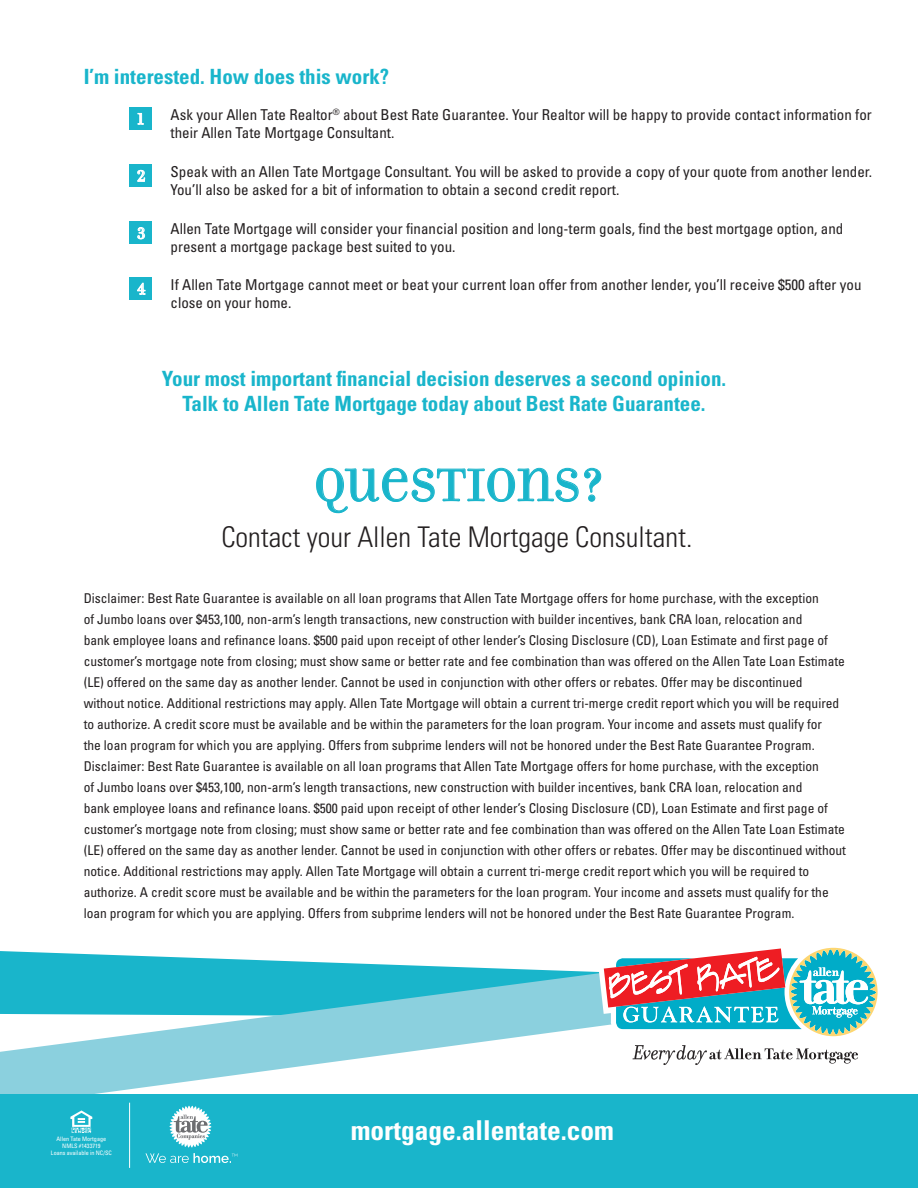
<style>
.page{position:relative;width:918px;height:1188px;background:#fff}
.page>*{position:absolute;margin:0;border:0;box-sizing:border-box;transform-origin:0 0}
.t1{font:49.2px "Filosofia Unicase OT";color:#19b5cb}
.t2{font:300 condensed 28.5px "Univers";color:#231f20}
.t3{font:700 condensed 27.3px "Univers";color:#fff}
.t4{font:700 condensed 21px/25.2px "Univers";color:#19b5cb;text-align:center}
.t5{font:16.8px "Filosofia Unicase OT";color:#fff}
.t6{font:condensed 15px/18px "Univers";color:#231f20}
.t7{font:condensed 13.5px/21px "Univers";color:#231f20}
.t8{font:condensed 6.15px/7.1px "Univers";color:#fff;text-align:center}
</style>
<div class="page">
<svg style="left:316px;top:468px;width:285px;height:45px"></svg>
<svg style="left:0;top:952px;width:592px;height:142px"></svg>
<div style="left:0;top:1094px;width:918px;height:94px;background:#19b5cb"></div>
<svg style="left:70px;top:1110px;width:22px;height:23px"></svg>
<hr style="left:129px;top:1103px;width:1px;height:65px;background:#fff">
<svg style="left:146px;top:1153px;width:91px;height:10px"></svg>
<svg style="left:170px;top:1106px;width:41px;height:41px"></svg>
<svg style="left:592px;top:947px;width:286px;height:118px"></svg>
<div style="left:129px;top:107px;width:23px;height:22px;background:#19b5cb"></div>
<svg style="left:138px;top:113px;width:6px;height:12px"></svg>
<div style="left:129px;top:165px;width:23px;height:22px;background:#19b5cb"></div>
<svg style="left:137px;top:170px;width:8px;height:12px"></svg>
<div style="left:129px;top:222px;width:23px;height:22px;background:#19b5cb"></div>
<svg style="left:137px;top:227px;width:8px;height:12px"></svg>
<div style="left:129px;top:277px;width:23px;height:23px;background:#19b5cb"></div>
<svg style="left:137px;top:283px;width:9px;height:12px"></svg>
<h3 class="t4" style="left:84px;top:64px;width:307px">I’m interested. How does this work?</h3>
<p class="t6" style="left:171px;top:105px;width:703px">Ask your Allen Tate Realtor<sup>®</sup> about Best Rate Guarantee. Your Realtor will be happy to provide contact information for their Allen Tate Mortgage Consultant.</p>
<p class="t5" style="left:137px;top:167px;width:10px">2</p>
<p class="t6" style="left:171px;top:162px;width:703px">Speak with an Allen Tate Mortgage Consultant. You will be asked to provide a copy of your quote from another lender.<br>You’ll also be asked for a bit of information to obtain a second credit report.</p>
<p class="t5" style="left:137px;top:224px;width:10px">3</p>
<p class="t6" style="left:171px;top:219px;width:674px">Allen Tate Mortgage will consider your financial position and long-term goals, find the best mortgage option, and present a mortgage package best suited to you.</p>
<p class="t5" style="left:137px;top:280px;width:10px">4</p>
<p class="t6" style="left:171px;top:275px;width:692px">If Allen Tate Mortgage cannot meet or beat your current loan offer from another lender, you’ll receive $500 after you close on your home.</p>
<p class="t5" style="left:137px;top:110px;width:9px">1</p>
<h3 class="t4" style="left:162px;top:365px;width:566px">Your most important financial decision deserves a second opinion.<br>Talk to Allen Tate Mortgage today about Best Rate Guarantee.</h3>
<h1 class="t1" style="left:314px;top:458px;width:291px">QUESTIONS?</h1>
<h2 class="t2" style="left:221px;top:520px;width:473px">Contact your Allen Tate Mortgage Consultant.</h2>
<p class="t7" style="left:84px;top:587px;width:764px">Disclaimer: Best Rate Guarantee is available on all loan programs that Allen Tate Mortgage offers for home purchase, with the exception<br>of Jumbo loans over $453,100, non-arm’s length transactions, new construction with builder incentives, bank CRA loan, relocation and<br>bank employee loans and refinance loans. $500 paid upon receipt of other lender’s Closing Disclosure (CD), Loan Estimate and first page of customer’s mortgage note from closing; must show same or better rate and fee combination than was offered on the Allen Tate Loan Estimate (LE) offered on the same day as another lender. Cannot be used in conjunction with other offers or rebates. Offer may be discontinued without notice. Additional restrictions may apply. Allen Tate Mortgage will obtain a current tri-merge credit report which you will be required to authorize. A credit score must be available and be within the parameters for the loan program. Your income and assets must qualify for<br>the loan program for which you are applying. Offers from subprime lenders will not be honored under the Best Rate Guarantee Program.<br>Disclaimer: Best Rate Guarantee is available on all loan programs that Allen Tate Mortgage offers for home purchase, with the exception<br>of Jumbo loans over $453,100, non-arm’s length transactions, new construction with builder incentives, bank CRA loan, relocation and<br>bank employee loans and refinance loans. $500 paid upon receipt of other lender’s Closing Disclosure (CD), Loan Estimate and first page of customer’s mortgage note from closing; must show same or better rate and fee combination than was offered on the Allen Tate Loan Estimate (LE) offered on the same day as another lender. Cannot be used in conjunction with other offers or rebates. Offer may be discontinued without notice. Additional restrictions may apply. Allen Tate Mortgage will obtain a current tri-merge credit report which you will be required to authorize. A credit score must be available and be within the parameters for the loan program. Your income and assets must qualify for the loan program for which you are applying. Offers from subprime lenders will not be honored under the Best Rate Guarantee Program.</p>
<p class="t8" style="left:51px;top:1135px;width:62px">Allen Tate Mortgage<br>NMLS #1433719<br>Loans available in NC/SC</p>
<h3 class="t3" style="left:351px;top:1114px;width:265px">mortgage.allentate.com</h3>
</div>
